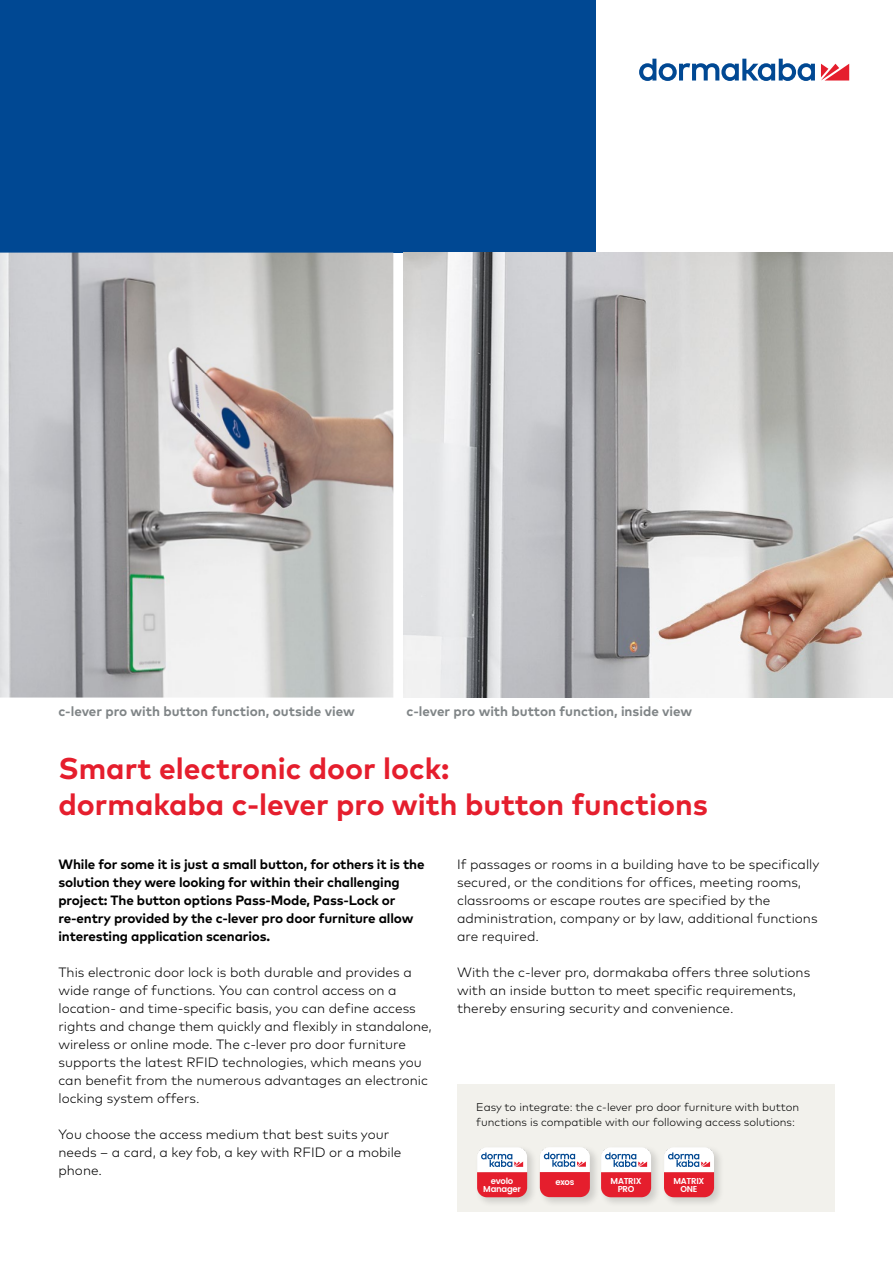
<style>
.page{position:relative;width:893px;height:1263px;background:#fff}
.page>*{position:absolute;margin:0;border:0;box-sizing:border-box;transform-origin:0 0}
.t1{font:700 30px/36px "Mark Pro";color:#e51e2d}
.t2{font:300 13.5px/18px "Mark Pro";color:#000}
.t3{font:700 13.5px/18px "Mark Pro";letter-spacing:-.01em;color:#000}
.t4{font:700 13.5px "Mark Pro";color:#808587}
.t5{font:300 11.25px/14.2px "Mark Pro";color:#000}
.t6{font:600 8.55px/7.9px "Poppins";letter-spacing:-.035em;color:#fff;text-align:center}
</style>
<div class="page">
<div style="left:0;top:0;width:595px;height:253px;background:#004893"></div>
<svg style="left:821px;top:64px;width:28px;height:17px"></svg>
<svg style="left:639px;top:59px;width:176px;height:22px"></svg>
<div style="left:457px;top:1084px;width:377px;height:128px;background:#f2f1ec"></div>
<img style="left:404px;top:253px;width:489px;height:444px">
<img style="left:0;top:253px;width:393px;height:444px">
<div style="left:662px;top:1145px;width:63px;height:63px;background:#000;opacity:.15"></div>
<svg style="left:664px;top:1147px;width:50px;height:50px;background:#df828e"></svg>
<div style="left:599px;top:1145px;width:63px;height:63px;background:#000;opacity:.15"></div>
<svg style="left:601px;top:1147px;width:50px;height:50px;background:#df828e"></svg>
<div style="left:475px;top:1145px;width:63px;height:63px;background:#000;opacity:.15"></div>
<svg style="left:477px;top:1147px;width:50px;height:50px;background:#df828e"></svg>
<div style="left:538px;top:1145px;width:62px;height:62px;background:#000;opacity:.15"></div>
<svg style="left:540px;top:1147px;width:50px;height:50px;background:#df828e"></svg>
<p class="t4" style="left:58px;top:700px;width:298px">c-lever pro with button function, outside view</p>
<p class="t4" style="left:407px;top:700px;width:287px">c-lever pro with button function, inside view</p>
<h1 class="t1" style="left:58px;top:747px;width:651px">Smart electronic door lock:<br>dormakaba c-lever pro with button functions</h1>
<p class="t3" style="left:58px;top:854px;width:368px">While for some it is just a small button, for others it is the solution they were looking for within their challenging project: The button options Pass-Mode, Pass-Lock or re-entry provided by the c-lever pro door furniture allow interesting application scenarios.</p>
<p class="t2" style="left:58px;top:962px;width:375px">This electronic door lock is both durable and provides a wide range of functions. You can control access on a location- and time-specific basis, you can define access rights and change them quickly and flexibly in standalone, wireless or online mode. The c-lever pro door furniture supports the latest RFID technologies, which means you can benefit from the numerous advantages an electronic locking system offers.</p>
<p class="t2" style="left:58px;top:1124px;width:345px">You choose the access medium that best suits your needs – a card, a key fob, a key with RFID or a mobile phone.</p>
<p class="t2" style="left:457px;top:854px;width:364px">If passages or rooms in a building have to be specifically secured, or the conditions for offices, meeting rooms, classrooms or escape routes are specified by the administration, company or by law, additional functions are required.</p>
<p class="t2" style="left:457px;top:962px;width:355px">With the c-lever pro, dormakaba offers three solutions with an inside button to meet specific requirements, thereby ensuring security and convenience.</p>
<p class="t5" style="left:476px;top:1099px;width:324px">Easy to integrate: the c-lever pro door furniture with button functions is compatible with our following access solutions:</p>
<p class="t6" style="left:483px;top:1177px;width:39px">evolo<br>Manager</p>
<p class="t6" style="left:555px;top:1178px;width:20px">exos</p>
<p class="t6" style="left:611px;top:1177px;width:32px">MATRIX<br>PRO</p>
<p class="t6" style="left:673px;top:1177px;width:32px">MATRIX<br>ONE</p>
</div>
